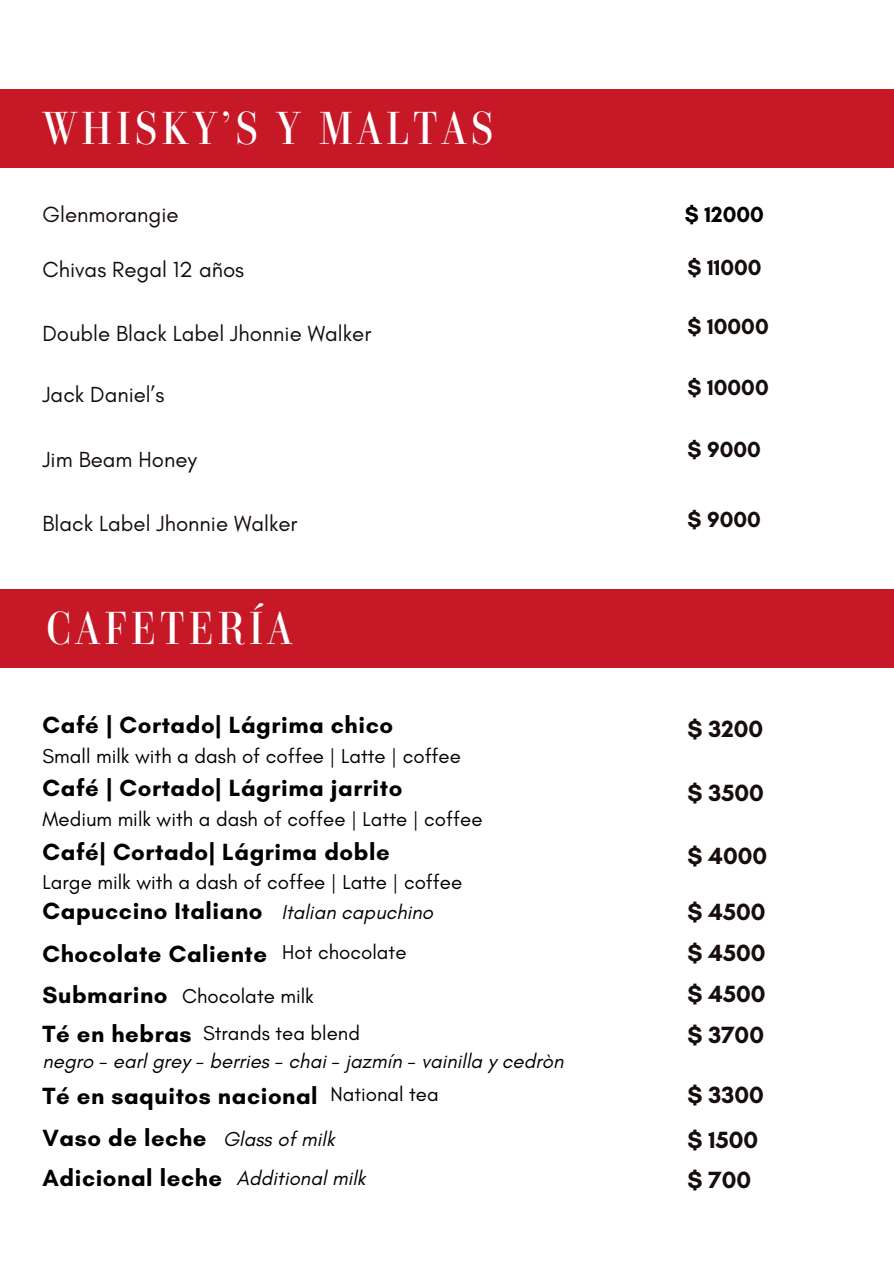
<style>
.page{position:relative;width:894px;height:1264px;background:#fff}
.page>*{position:absolute;margin:0;border:0;box-sizing:border-box;transform-origin:0 0}
.t1{font:44.55px "Parmigiano Headline HL";letter-spacing:.085em;color:#fff}
.t2{font:700 23.85px "Glacial Indifference";letter-spacing:.025em;color:#000}
.t3{font:700 23.85px "Glacial Indifference";color:#150e0c}
.t4{font:22.2px "Glacial Indifference";color:#150e0c}
.t5{font:700 22.2px "Glacial Indifference";color:#150e0c}
.t6{font:700 22.2px "Glacial Indifference";color:#000}
.t7{font:20.4px "Glacial Indifference";color:#000}
.t8{font:italic 20.4px "Glacial Indifference";color:#000}
</style>
<div class="page">
<div style="left:0;top:89px;width:893px;height:78px;background:#c71827"></div>
<div style="left:0;top:589px;width:893px;height:78px;background:#c71827"></div>
<h1 class="t1" style="left:43px;top:100px;width:452px">WHISKY’S Y MALTAS</h1>
<h3 class="t4" style="left:43px;top:201px;width:138px">Glenmorangie</h3>
<h2 class="t4" style="left:43px;top:255px;width:203px">Chivas Regal 12 años</h2>
<h3 class="t4" style="left:43px;top:320px;width:330px">Double Black Label Jhonnie Walker</h3>
<h3 class="t6" style="left:684px;top:201px;width:80px">$ 12000</h3>
<h2 class="t5" style="left:687px;top:254px;width:75px">$ 11000</h2>
<h3 class="t5" style="left:687px;top:313px;width:83px">$ 10000</h3>
<h3 class="t4" style="left:43px;top:381px;width:123px">Jack Daniel’s</h3>
<h2 class="t5" style="left:687px;top:374px;width:83px">$ 10000</h2>
<h3 class="t4" style="left:43px;top:446px;width:156px">Jim Beam Honey</h3>
<h2 class="t4" style="left:43px;top:510px;width:256px">Black Label Jhonnie Walker</h2>
<h1 class="t1" style="left:46px;top:600px;width:247px">CAFETERÍA</h1>
<h2 class="t2" style="left:43px;top:710px;width:352px">Café | Cortado| Lágrima chico</h2>
<p class="t7" style="left:43px;top:743px;width:420px">Small milk with a dash of coffee | Latte | coffee</p>
<h2 class="t2" style="left:43px;top:773px;width:361px">Café | Cortado| Lágrima jarrito</h2>
<p class="t2" style="left:43px;top:837px;width:348px">Café| Cortado| Lágrima doble</p>
<h2 class="t2" style="left:43px;top:896px;width:221px">Capuccino Italiano</h2>
<h2 class="t2" style="left:43px;top:939px;width:226px">Chocolate Caliente</h2>
<p class="t2" style="left:43px;top:980px;width:127px">Submarino</p>
<h2 class="t2" style="left:43px;top:1019px;width:151px">Té en hebras</h2>
<h2 class="t7" style="left:43px;top:806px;width:441px">Medium milk with a dash of coffee | Latte | coffee</h2>
<h2 class="t7" style="left:43px;top:869px;width:421px">Large milk with a dash of coffee | Latte | coffee</h2>
<h2 class="t8" style="left:281px;top:899px;width:153px">Italian capuchino</h2>
<p class="t7" style="left:282px;top:939px;width:126px">Hot chocolate</p>
<p class="t7" style="left:182px;top:983px;width:133px">Chocolate milk</p>
<p class="t7" style="left:203px;top:1020px;width:158px">Strands tea blend</p>
<h2 class="t8" style="left:43px;top:1048px;width:522px">negro - earl grey - berries - chai - jazmín - vainilla y cedròn</h2>
<h2 class="t7" style="left:330px;top:1081px;width:110px">National tea</h2>
<h2 class="t2" style="left:43px;top:1081px;width:276px">Té en saquitos nacional</h2>
<p class="t2" style="left:43px;top:1122px;width:165px">Vaso de leche</p>
<h2 class="t2" style="left:43px;top:1163px;width:181px">Adicional leche</h2>
<h2 class="t8" style="left:223px;top:1126px;width:113px">Glass of milk</h2>
<h2 class="t8" style="left:236px;top:1165px;width:130px">Additional milk</h2>
<h2 class="t5" style="left:687px;top:435px;width:75px">$ 9000</h2>
<h2 class="t5" style="left:687px;top:506px;width:75px">$ 9000</h2>
<h2 class="t3" style="left:687px;top:714px;width:77px">$ 3200</h2>
<p class="t3" style="left:687px;top:777px;width:78px">$ 3500</p>
<h2 class="t3" style="left:687px;top:841px;width:81px">$ 4000</h2>
<h2 class="t3" style="left:687px;top:897px;width:79px">$ 4500</h2>
<p class="t3" style="left:687px;top:938px;width:79px">$ 4500</p>
<h2 class="t3" style="left:687px;top:979px;width:79px">$ 4500</h2>
<h2 class="t3" style="left:687px;top:1020px;width:78px">$ 3700</h2>
<p class="t3" style="left:687px;top:1079px;width:78px">$ 3300</p>
<h2 class="t3" style="left:687px;top:1125px;width:72px">$ 1500</h2>
<p class="t3" style="left:687px;top:1165px;width:65px">$ 700</p>
</div>
